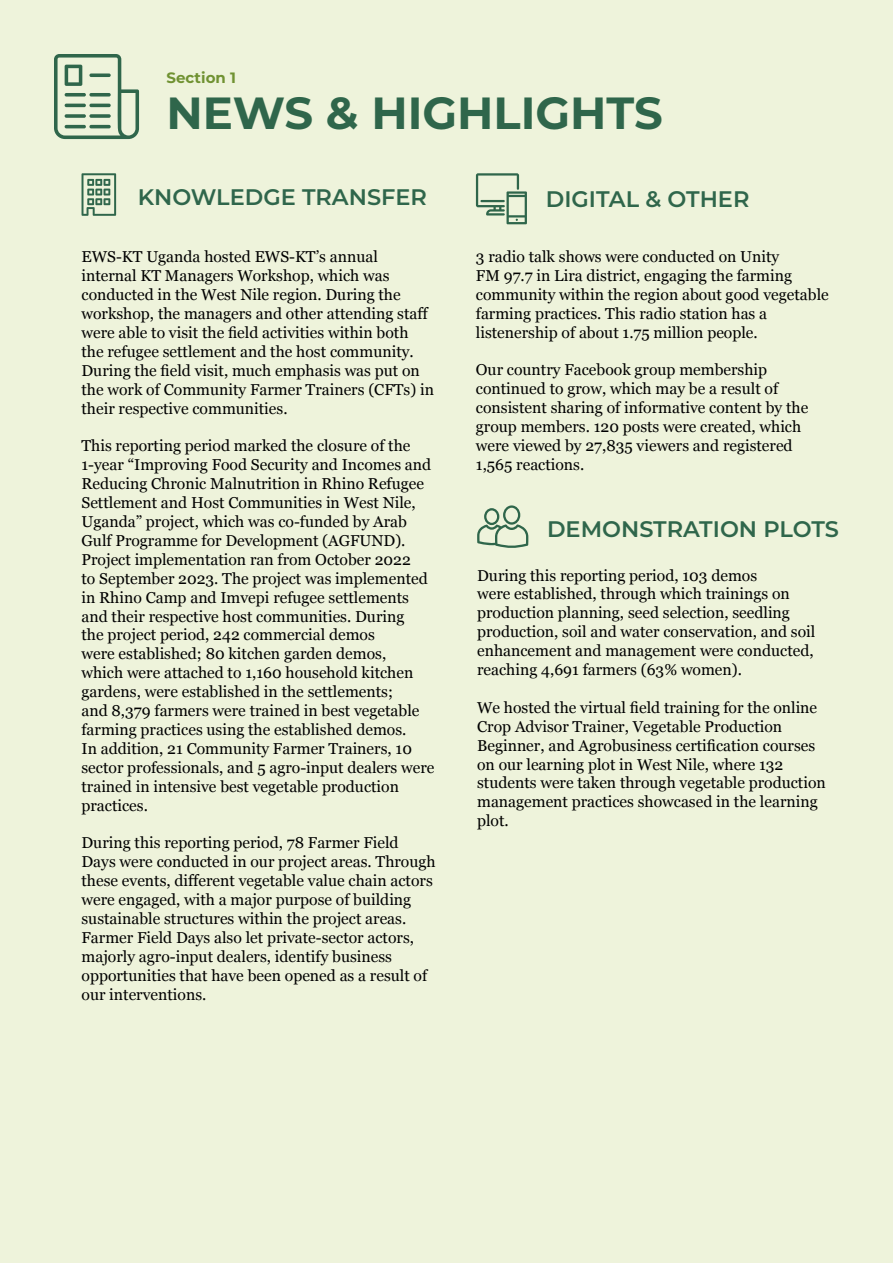
<style>
.page{position:relative;width:893px;height:1263px;background:#eef3db}
.page>*{position:absolute;margin:0;border:0;box-sizing:border-box;transform-origin:0 0}
.t1{font:700 45px "Montserrat";color:#2f664b}
.t2{font:600 22.5px "Montserrat";color:#2f664b}
.t3{font:15.75px/18.9px "Georgia";color:#000}
.t4{font:700 15px "Montserrat";color:#709232}
</style>
<div class="page">
<svg style="left:54px;top:54px;width:85px;height:85px"></svg>
<svg style="left:89px;top:73px;width:22px;height:4px"></svg>
<svg style="left:65px;top:93px;width:21px;height:4px"></svg>
<svg style="left:89px;top:93px;width:22px;height:4px"></svg>
<hr style="left:65px;top:104px;width:21px;height:3px;background:#2f664b;border-radius:2px">
<hr style="left:89px;top:104px;width:22px;height:3px;background:#2f664b;border-radius:2px">
<svg style="left:65px;top:114px;width:21px;height:4px"></svg>
<svg style="left:89px;top:114px;width:22px;height:4px"></svg>
<hr style="left:65px;top:125px;width:21px;height:3px;background:#2f664b;border-radius:2px">
<hr style="left:89px;top:125px;width:22px;height:3px;background:#2f664b;border-radius:2px">
<svg style="left:82px;top:173px;width:34px;height:43px"></svg>
<svg style="left:476px;top:173px;width:51px;height:51px"></svg>
<svg style="left:477px;top:505px;width:51px;height:43px"></svg>
<p class="t4" style="left:167px;top:66px;width:71px">Section 1</p>
<h1 class="t1" style="left:167px;top:81px;width:498px">NEWS &amp; HIGHLIGHTS</h1>
<h2 class="t2" style="left:138px;top:181px;width:291px">KNOWLEDGE TRANSFER</h2>
<p class="t3" style="left:82px;top:247px;width:354px">EWS-KT Uganda hosted EWS-KT’s annual internal KT Managers Workshop, which was conducted in the West Nile region. During the workshop, the managers and other attending staff were able to visit the field activities within both the refugee settlement and the host community.<br>During the field visit, much emphasis was put on the work of Community Farmer Trainers (CFTs) in their respective communities.</p>
<p class="t3" style="left:82px;top:436px;width:354px">This reporting period marked the closure of the 1-year “Improving Food Security and Incomes and Reducing Chronic Malnutrition in Rhino Refugee Settlement and Host Communities in West Nile, Uganda” project, which was co-funded by Arab Gulf Programme for Development (AGFUND).<br>Project implementation ran from October 2022<br>to September 2023. The project was implemented in Rhino Camp and Imvepi refugee settlements and their respective host communities. During<br>the project period, 242 commercial demos<br>were established; 80 kitchen garden demos,<br>which were attached to 1,160 household kitchen gardens, were established in the settlements;<br>and 8,379 farmers were trained in best vegetable farming practices using the established demos.<br>In addition, 21 Community Farmer Trainers, 10 sector professionals, and 5 agro-input dealers were trained in intensive best vegetable production practices.</p>
<p class="t3" style="left:82px;top:833px;width:356px">During this reporting period, 78 Farmer Field Days were conducted in our project areas. Through these events, different vegetable value chain actors were engaged, with a major purpose of building sustainable structures within the project areas.<br>Farmer Field Days also let private-sector actors, majorly agro-input dealers, identify business opportunities that have been opened as a result of our interventions.</p>
<h2 class="t2" style="left:546px;top:183px;width:205px">DIGITAL &amp; OTHER</h2>
<p class="t3" style="left:476px;top:246px;width:354px">3 radio talk shows were conducted on Unity<br>FM 97.7 in Lira district, engaging the farming community within the region about good vegetable farming practices. This radio station has a listenership of about 1.75 million people.</p>
<p class="t3" style="left:476px;top:360px;width:334px">Our country Facebook group membership continued to grow, which may be a result of consistent sharing of informative content by the group members. 120 posts were created, which were viewed by 27,835 viewers and registered 1,565 reactions.</p>
<h2 class="t2" style="left:547px;top:513px;width:293px">DEMONSTRATION PLOTS</h2>
<p class="t3" style="left:477px;top:565px;width:340px">During this reporting period, 103 demos<br>were established, through which trainings on production planning, seed selection, seedling production, soil and water conservation, and soil enhancement and management were conducted, reaching 4,691 farmers (63% women).</p>
<p class="t3" style="left:477px;top:697px;width:350px">We hosted the virtual field training for the online Crop Advisor Trainer, Vegetable Production Beginner, and Agrobusiness certification courses on our learning plot in West Nile, where 132 students were taken through vegetable production management practices showcased in the learning plot.</p>
</div>
